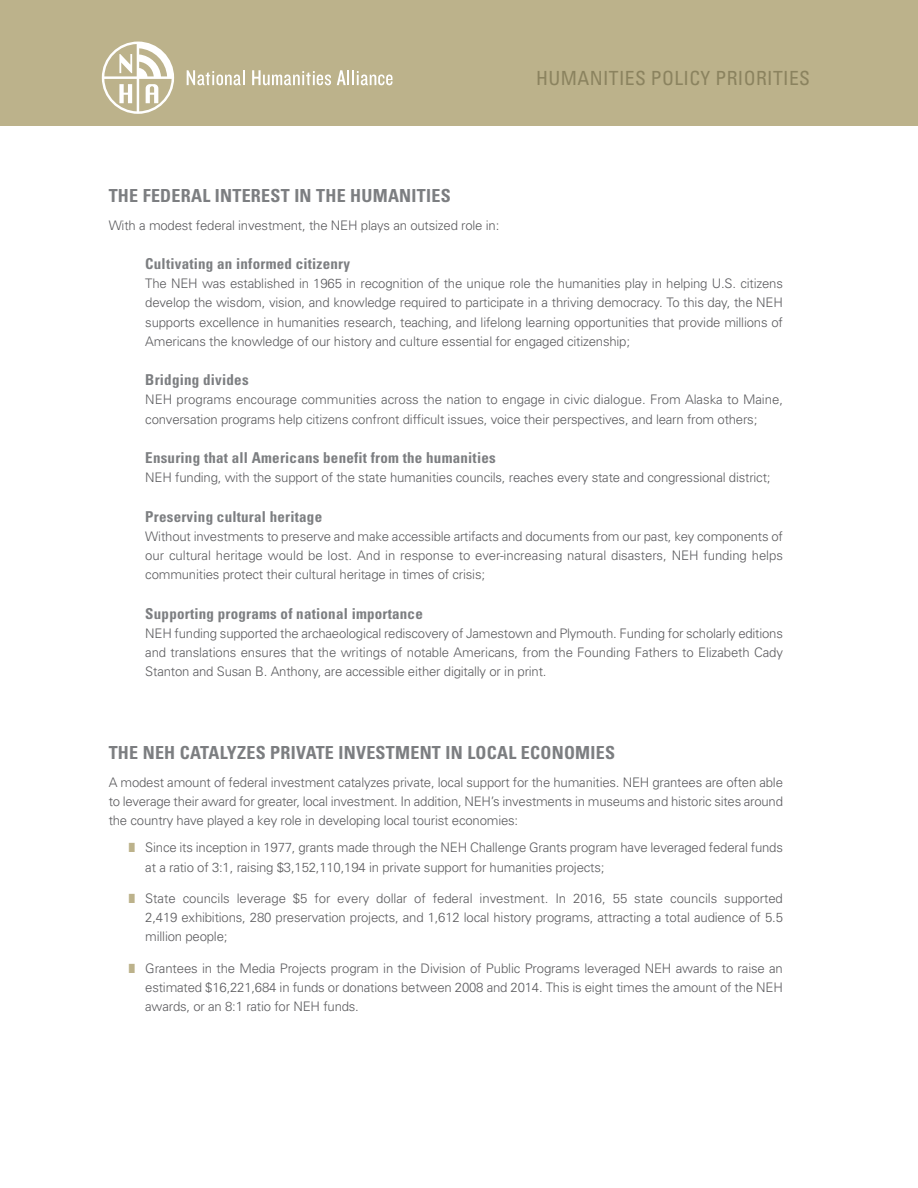
<style>
.page{position:relative;width:918px;height:1188px;background:#fff}
.page>*{position:absolute;margin:0;border:0;box-sizing:border-box;transform-origin:0 0}
.t1{font:condensed 19.5px "Univers";letter-spacing:.02em;color:#8b835f}
.t2{font:700 condensed 18px "Univers";letter-spacing:.015em;color:#7c7e81}
.t3{font:700 condensed 15px "Univers";letter-spacing:.015em;color:#7c7e81}
.t4{font:300 13.2px/19.2px "Univers";letter-spacing:-.015em;color:#5c5c5f;text-align:justify}
.s1{color:#bcb28b}
</style>
<div class="page">
<div style="left:0;top:0;width:918px;height:126px;background:#bcb28b"></div>
<svg style="left:102px;top:42px;width:72px;height:72px"></svg>
<svg style="left:187px;top:70px;width:58px;height:15px"></svg>
<svg style="left:252px;top:70px;width:79px;height:15px"></svg>
<svg style="left:337px;top:70px;width:56px;height:15px"></svg>
<h1 class="t1" style="left:536px;top:71px;width:275px">HUMANITIES POLICY PRIORITIES</h1>
<h2 class="t2" style="left:109px;top:189px;width:343px">THE FEDERAL INTEREST IN THE HUMANITIES</h2>
<p class="t4" style="left:109px;top:216px;width:392px">With a modest federal investment, the NEH plays an outsized role in:</p>
<p class="t3" style="left:145px;top:258px;width:206px">Cultivating an informed citizenry</p>
<p class="t4" style="left:145px;top:275px;width:639px">The NEH was established in 1965 in recognition of the unique role the humanities play in helping U.S. citizens develop the wisdom, vision, and knowledge required to participate in a thriving democracy. To this day, the NEH supports excellence in humanities research, teaching, and lifelong learning opportunities that provide millions of Americans the knowledge of our history and culture essential for engaged citizenship;</p>
<p class="t3" style="left:145px;top:374px;width:105px">Bridging divides</p>
<p class="t4" style="left:145px;top:391px;width:639px">NEH programs encourage communities across the nation to engage in civic dialogue. From Alaska to Maine, conversation programs help citizens confront difficult issues, voice their perspectives, and learn from others;</p>
<p class="t3" style="left:145px;top:452px;width:352px">Ensuring that all Americans benefit from the humanities</p>
<p class="t4" style="left:145px;top:469px;width:627px">NEH funding, with the support of the state humanities councils, reaches every state and congressional district;</p>
<p class="t3" style="left:145px;top:511px;width:178px">Preserving cultural heritage</p>
<p class="t4" style="left:145px;top:528px;width:639px">Without investments to preserve and make accessible artifacts and documents from our past, key components of our cultural heritage would be lost. And in response to ever-increasing natural disasters, NEH funding helps communities protect their cultural heritage in times of crisis;</p>
<p class="t3" style="left:145px;top:608px;width:279px">Supporting programs of national importance</p>
<p class="t4" style="left:145px;top:625px;width:639px">NEH funding supported the archaeological rediscovery of Jamestown and Plymouth. Funding for scholarly editions and translations ensures that the writings of notable Americans, from the Founding Fathers to Elizabeth Cady Stanton and Susan B. Anthony, are accessible either digitally or in print.</p>
<h2 class="t2" style="left:109px;top:746px;width:508px">THE NEH CATALYZES PRIVATE INVESTMENT IN LOCAL ECONOMIES</h2>
<p class="t4" style="left:109px;top:773px;width:676px">A modest amount of federal investment catalyzes private, local support for the humanities. NEH grantees are often able to leverage their award for greater, local investment. In addition, NEH’s investments in museums and historic sites around the country have played a key role in developing local tourist economies:</p>
<p class="t4" style="left:145px;top:839px;width:639px;text-indent:-16px"><span class="s1">■</span> Since its inception in 1977, grants made through the NEH Challenge Grants program have leveraged federal funds at a ratio of 3:1, raising $3,152,110,194 in private support for humanities projects;</p>
<p class="t4" style="left:145px;top:890px;width:639px;text-indent:-16px"><span class="s1">■</span> State councils leverage $5 for every dollar of federal investment. In 2016, 55 state councils supported 2,419 exhibitions, 280 preservation projects, and 1,612 local history programs, attracting a total audience of 5.5 million people;</p>
<p class="t4" style="left:145px;top:959px;width:639px;text-indent:-16px"><span class="s1">■</span> Grantees in the Media Projects program in the Division of Public Programs leveraged NEH awards to raise an estimated $16,221,684 in funds or donations between 2008 and 2014. This is eight times the amount of the NEH awards, or an 8:1 ratio for NEH funds.</p>
</div>
